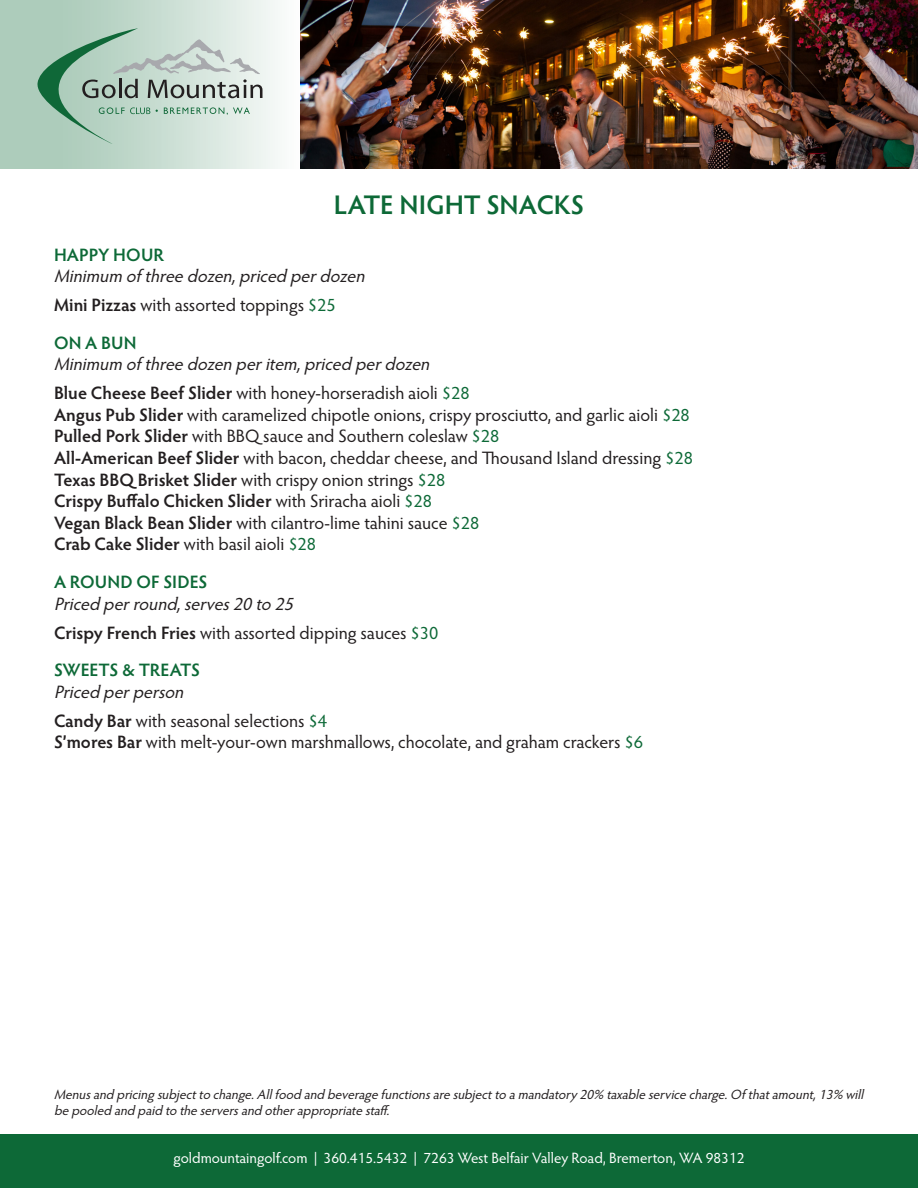
<style>
.page{position:relative;width:918px;height:1188px;background:#fff}
.page>*{position:absolute;margin:0;border:0;box-sizing:border-box;transform-origin:0 0}
.t1{font:600 27px "Hypatia Sans Pro";color:#0d6937}
.t2{font:18px "Hypatia Sans Pro";color:#231f20}
.t3{font:italic 18px "Hypatia Sans Pro";color:#231f20}
.t4{font:600 18px "Hypatia Sans Pro";letter-spacing:-.005em;color:#231f20}
.t5{font:600 18px "Hypatia Sans Pro";letter-spacing:.005em;color:#0d6937}
.t6{font:600 18px "Hypatia Sans Pro";letter-spacing:-.015em;color:#0d6937}
.t7{font:15px "Hypatia Sans Pro";color:#fff}
.t8{font:italic 13.5px/16.2px "Hypatia Sans Pro";color:#231f20}
.s1{font-weight:600}
.s2{color:#0d6937}
.s3{font-weight:400}
.s4{font-weight:400;color:#0d6937}
</style>
<div class="page">
<div style="left:0;top:0;width:301px;height:168px;background:linear-gradient(to right,#9ec3af,#f6f9f7)"></div>
<svg style="left:38px;top:28px;width:225px;height:116px;background:#b2cabd"></svg>
<div style="left:0;top:1135px;width:918px;height:53px;background:#0d6937"></div>
<img style="left:301px;top:0;width:617px;height:168px">
<p class="t1" style="left:334px;top:186px;width:252px">LATE NIGHT SNACKS</p>
<p class="t5" style="left:54px;top:242px;width:112px">HAPPY HOUR</p>
<p class="t3" style="left:54px;top:264px;width:317px">Minimum ofthreedozen,priced perdozen</p>
<p class="t2" style="left:54px;top:293px;width:283px"><span class="s1">Mini Pizzas</span> with assorted toppings <span class="s2">$25</span></p>
<p class="t5" style="left:54px;top:330px;width:84px">ON A BUN</p>
<p class="t3" style="left:54px;top:352px;width:382px">Minimum ofthreedozenperitem,priced perdozen</p>
<p class="t2" style="left:54px;top:381px;width:417px"><span class="s1">Blue Cheese Beef Slider</span> with honey-horseradish aioli <span class="s2">$28</span></p>
<p class="t2" style="left:54px;top:403px;width:637px"><span class="s1">Angus Pub Slider</span> with caramelized chipotle onions, crispy prosciutto, and garlic aioli <span class="s2">$28</span></p>
<p class="t2" style="left:54px;top:424px;width:447px"><span class="s1">Pulled Pork Slider</span> with BBQ sauce and Southern coleslaw <span class="s2">$28</span></p>
<p class="t2" style="left:54px;top:446px;width:641px"><span class="s1">All-American Beef Slider</span> with bacon, cheddar cheese, and Thousand Island dressing <span class="s2">$28</span></p>
<p class="t2" style="left:54px;top:467px;width:393px"><span class="s1">Texas BBQ Brisket Slider</span> with crispy onion strings <span class="s2">$28</span></p>
<p class="t4" style="left:54px;top:489px;width:380px">Crispy Buffalo Chicken Slider <span class="s3">with Sriracha aioli</span> <span class="s4">$28</span></p>
<p class="t2" style="left:54px;top:511px;width:427px"><span class="s1">Vegan Black Bean Slider</span> with cilantro-lime tahini sauce <span class="s2">$28</span></p>
<p class="t4" style="left:54px;top:532px;width:264px">Crab Cake Slider <span class="s3">with basil aioli</span> <span class="s4">$28</span></p>
<p class="t5" style="left:54px;top:570px;width:155px">A ROUND OF SIDES</p>
<p class="t3" style="left:54px;top:592px;width:246px">Priced perround,serves20 to 25</p>
<p class="t2" style="left:54px;top:620px;width:386px"><span class="s1">Crispy French Fries</span> with assorted dipping sauces <span class="s2">$30</span></p>
<p class="t6" style="left:54px;top:658px;width:148px">SWEETS &amp; TREATS</p>
<p class="t3" style="left:54px;top:680px;width:136px">Priced perperson</p>
<p class="t2" style="left:54px;top:709px;width:275px"><span class="s1">Candy Bar</span> with seasonal selections <span class="s2">$4</span></p>
<p class="t2" style="left:54px;top:730px;width:591px"><span class="s1">S’mores Bar</span> with melt-your-own marshmallows, chocolate, and graham crackers <span class="s2">$6</span></p>
<p class="t8" style="left:54px;top:1086px;width:815px">Menusand pricingsubjectto change.Allfood and beveragefunctionsaresubjectto amandatory 20% taxableservicecharge.Ofthatamount,13% will bepooled and paid to theserversand otherappropriatestaff.</p>
<p class="t7" style="left:173px;top:1147px;width:573px">goldmountaingolf.com | 360.415.5432 | 7263 West Belfair Valley Road, Bremerton, WA 98312</p>
</div>
